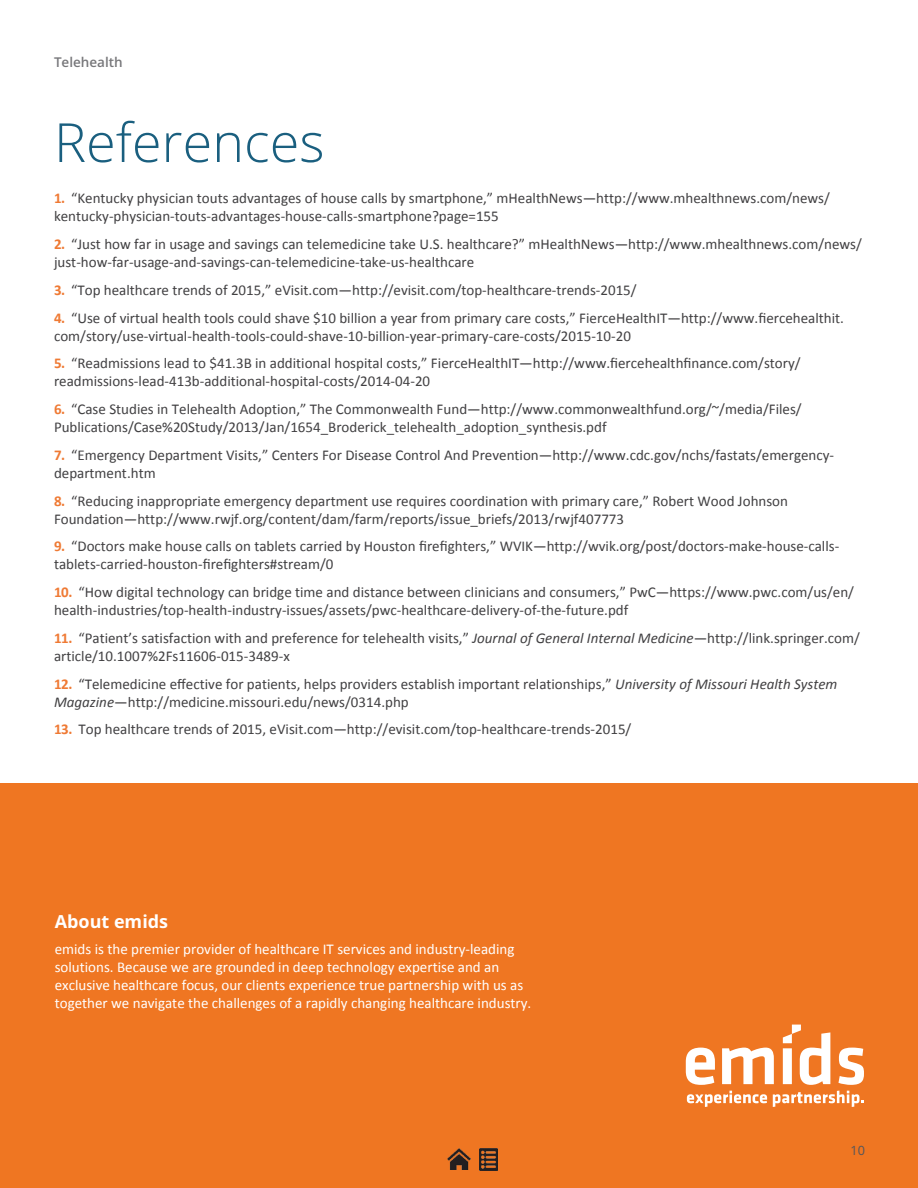
<style>
.page{position:relative;width:918px;height:1188px;background:#fff}
.page>*{position:absolute;margin:0;border:0;box-sizing:border-box;transform-origin:0 0}
.t1{font:300 54px "Open Sans";color:#1a5f7f}
.t2{font:700 18px "Open Sans";color:#fff}
.t3{font:15px/18px "Calibri";color:#414042}
.t4{font:15px/18px "Calibri";color:#fff}
.t5{font:600 13.5px "Open Sans";color:#77777a}
.t6{font:12.75px "Open Sans";color:#55565a}
.s1{font-weight:700;color:#ef7a34}
.s2{font-style:italic}
</style>
<div class="page">
<div style="left:1px;top:783px;width:917px;height:405px;background:#ef7622"></div>
<svg style="left:686px;top:1048px;width:29px;height:37px"></svg>
<svg style="left:722px;top:1048px;width:52px;height:36px"></svg>
<svg style="left:838px;top:1048px;width:26px;height:37px"></svg>
<svg style="left:783px;top:1025px;width:47px;height:60px"></svg>
<svg style="left:687px;top:1091px;width:80px;height:16px"></svg>
<svg style="left:773px;top:1091px;width:91px;height:16px"></svg>
<img style="left:447px;top:1148px;width:24px;height:22px">
<img style="left:480px;top:1148px;width:17px;height:22px">
<p class="t5" style="left:54px;top:53px;width:70px">Telehealth</p>
<h1 class="t1" style="left:54px;top:105px;width:272px">References</h1>
<p class="t3" style="left:54px;top:189px;width:777px"><span class="s1">1.</span> “Kentucky physician touts advantages of house calls by smartphone,” mHealthNews—http://www.mhealthnews.com/news/ kentucky-physician-touts-advantages-house-calls-smartphone?page=155</p>
<p class="t3" style="left:54px;top:235px;width:809px"><span class="s1">2.</span> “Just how far in usage and savings can telemedicine take U.S. healthcare?” mHealthNews—http://www.mhealthnews.com/news/ just-how-far-usage-and-savings-can-telemedicine-take-us-healthcare</p>
<p class="t3" style="left:54px;top:280px;width:584px"><span class="s1">3.</span> “Top healthcare trends of 2015,” eVisit.com—http://evisit.com/top-healthcare-trends-2015/</p>
<p class="t3" style="left:54px;top:308px;width:791px"><span class="s1">4.</span> “Use of virtual health tools could shave $10 billion a year from primary care costs,” FierceHealthIT—http://www.fiercehealthit. com/story/use-virtual-health-tools-could-shave-10-billion-year-primary-care-costs/2015-10-20</p>
<p class="t3" style="left:54px;top:354px;width:748px"><span class="s1">5.</span> “Readmissions lead to $41.3B in additional hospital costs,” FierceHealthIT—http://www.fiercehealthfinance.com/story/ readmissions-lead-413b-additional-hospital-costs/2014-04-20</p>
<p class="t3" style="left:54px;top:400px;width:749px"><span class="s1">6.</span> “Case Studies in Telehealth Adoption,” The Commonwealth Fund—http://www.commonwealthfund.org/~/media/Files/<br>Publications/Case%20Study/2013/Jan/1654_Broderick_telehealth_adoption_synthesis.pdf</p>
<p class="t3" style="left:54px;top:445px;width:782px"><span class="s1">7.</span> “Emergency Department Visits,” Centers For Disease Control And Prevention—http://www.cdc.gov/nchs/fastats/emergency&shy;department.htm</p>
<p class="t3" style="left:54px;top:491px;width:736px"><span class="s1">8.</span> “Reducing inappropriate emergency department use requires coordination with primary care,” Robert Wood Johnson<br>Foundation—http://www.rwjf.org/content/dam/farm/reports/issue_briefs/2013/rwjf407773</p>
<p class="t3" style="left:54px;top:537px;width:787px"><span class="s1">9.</span> “Doctors make house calls on tablets carried by Houston firefighters,” WVIK—http://wvik.org/post/doctors-make-house-calls&shy;tablets-carried-houston-firefighters#stream/0</p>
<p class="t3" style="left:54px;top:583px;width:802px"><span class="s1">10.</span> “How digital technology can bridge time and distance between clinicians and consumers,” PwC—https://www.pwc.com/us/en/ health-industries/top-health-industry-issues/assets/pwc-healthcare-delivery-of-the-future.pdf</p>
<p class="t3" style="left:54px;top:628px;width:807px"><span class="s1">11.</span> “Patient’s satisfaction with and preference for telehealth visits,” <span class="s2">Journal of General Internal Medicine</span>—http://link.springer.com/ article/10.1007%2Fs11606-015-3489-x</p>
<p class="t3" style="left:54px;top:674px;width:785px"><span class="s1">12.</span> “Telemedicine effective for patients, helps providers establish important relationships,” <span class="s2">University of Missouri Health System<br>Magazine</span>—http://medicine.missouri.edu/news/0314.php</p>
<p class="t3" style="left:54px;top:720px;width:579px"><span class="s1">13.</span> Top healthcare trends of 2015, eVisit.com—http://evisit.com/top-healthcare-trends-2015/</p>
<p class="t2" style="left:55px;top:909px;width:115px">About emids</p>
<p class="t4" style="left:55px;top:939px;width:478px">emids is the premier provider of healthcare IT services and industry-leading solutions. Because we are grounded in deep technology expertise and an exclusive healthcare focus, our clients experience true partnership with us as together we navigate the challenges of a rapidly changing healthcare industry.</p>
<p class="t6" style="left:850px;top:1141px;width:16px">10</p>
</div>
